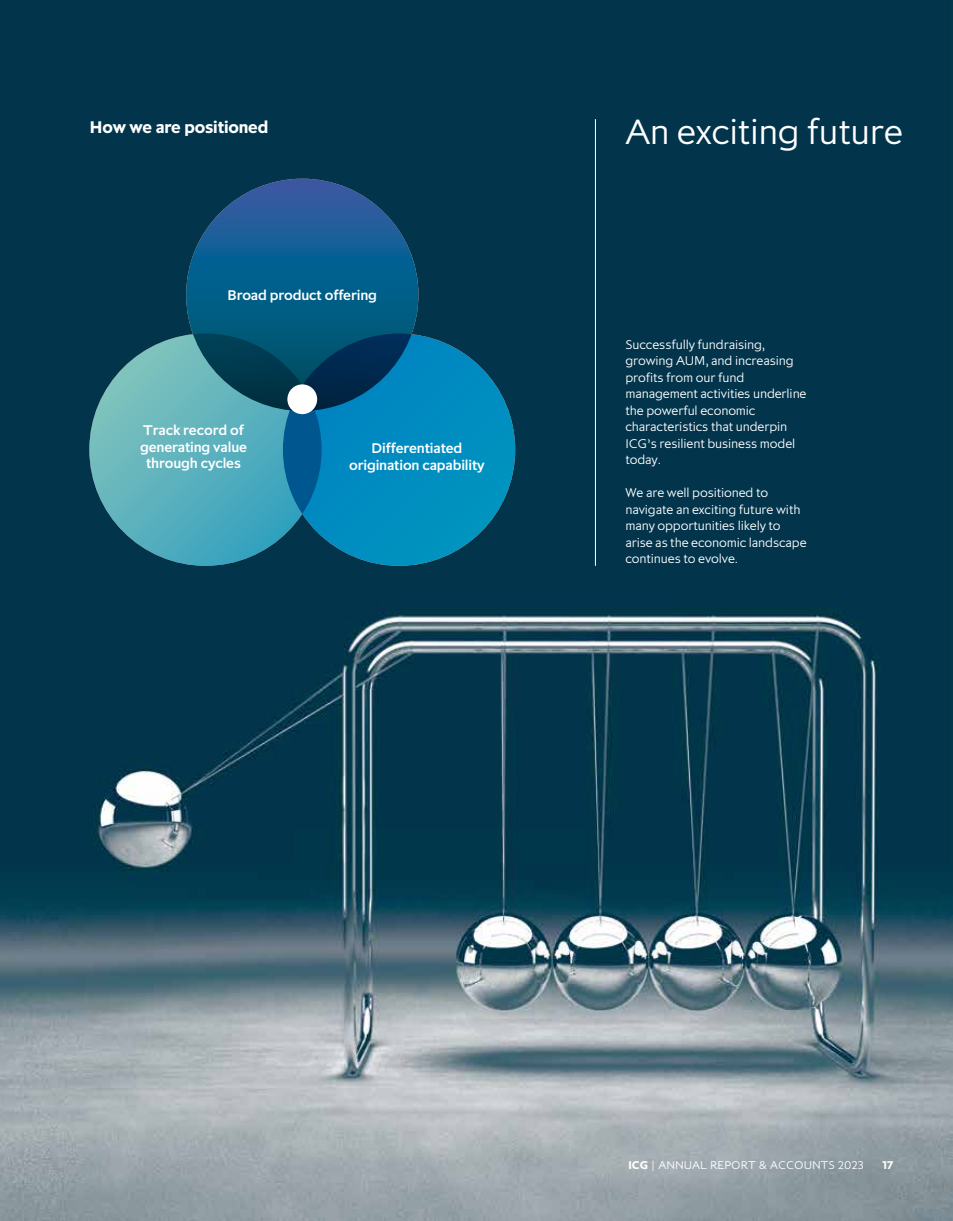
<style>
.page{position:relative;width:953px;height:1221px;background:#fff}
.page>*{position:absolute;margin:0;border:0;box-sizing:border-box;transform-origin:0 0}
.t1{font:300 37.5px "Pembroke";letter-spacing:-.01em;color:#fff}
.t2{font:700 18px "Pembroke";letter-spacing:-.01em;color:#fff}
.t3{font:500 15px/16.5px "Pembroke";letter-spacing:-.01em;color:#fff;text-align:center}
.t4{font:300 13.5px/16.5px "Pembroke";letter-spacing:-.01em;color:#fff}
.t5{font:300 12px "Pembroke";color:#fff}
.t6{font:700 12px "Pembroke";color:#fff}
.s1{font-weight:700}
</style>
<div class="page">
<img style="left:0;top:0;width:952px;height:1220px">
<hr style="left:595px;top:119px;width:1px;height:447px;background:#fff">
<svg style="left:186px;top:179px;width:232px;height:232px;background:#0d5d8d"></svg>
<svg style="left:89px;top:333px;width:232px;height:233px;background:#51a4b0"></svg>
<svg style="left:283px;top:333px;width:232px;height:233px;background:#007db0"></svg>
<div style="left:287px;top:384px;width:30px;height:30px;background:#fff;border-radius:50%"></div>
<h2 class="t2" style="left:90px;top:116px;width:180px">How we are positioned</h2>
<p class="t3" style="left:227px;top:286px;width:151px">Broad product offering</p>
<p class="t3" style="left:140px;top:421px;width:109px">Track record of generating value through cycles</p>
<p class="t3" style="left:349px;top:439px;width:137px">Differentiated origination capability</p>
<h1 class="t1" style="left:625px;top:108px;width:279px">An exciting future</h1>
<p class="t4" style="left:625px;top:335px;width:183px">Successfully fundraising, growing AUM, and increasing profits from our fund management activities underline the powerful economic characteristics that underpin<br>ICG’s resilient business model today.</p>
<p class="t4" style="left:625px;top:484px;width:183px">We are well positioned to navigate an exciting future with many opportunities likely to arise as the economic landscape continues to evolve.</p>
<p class="t5" style="left:628px;top:1157px;width:237px"><span class="s1">ICG</span> | ANNUAL REPORT &amp; ACCOUNTS 2023</p>
<p class="t6" style="left:882px;top:1157px;width:13px">17</p>
</div>
